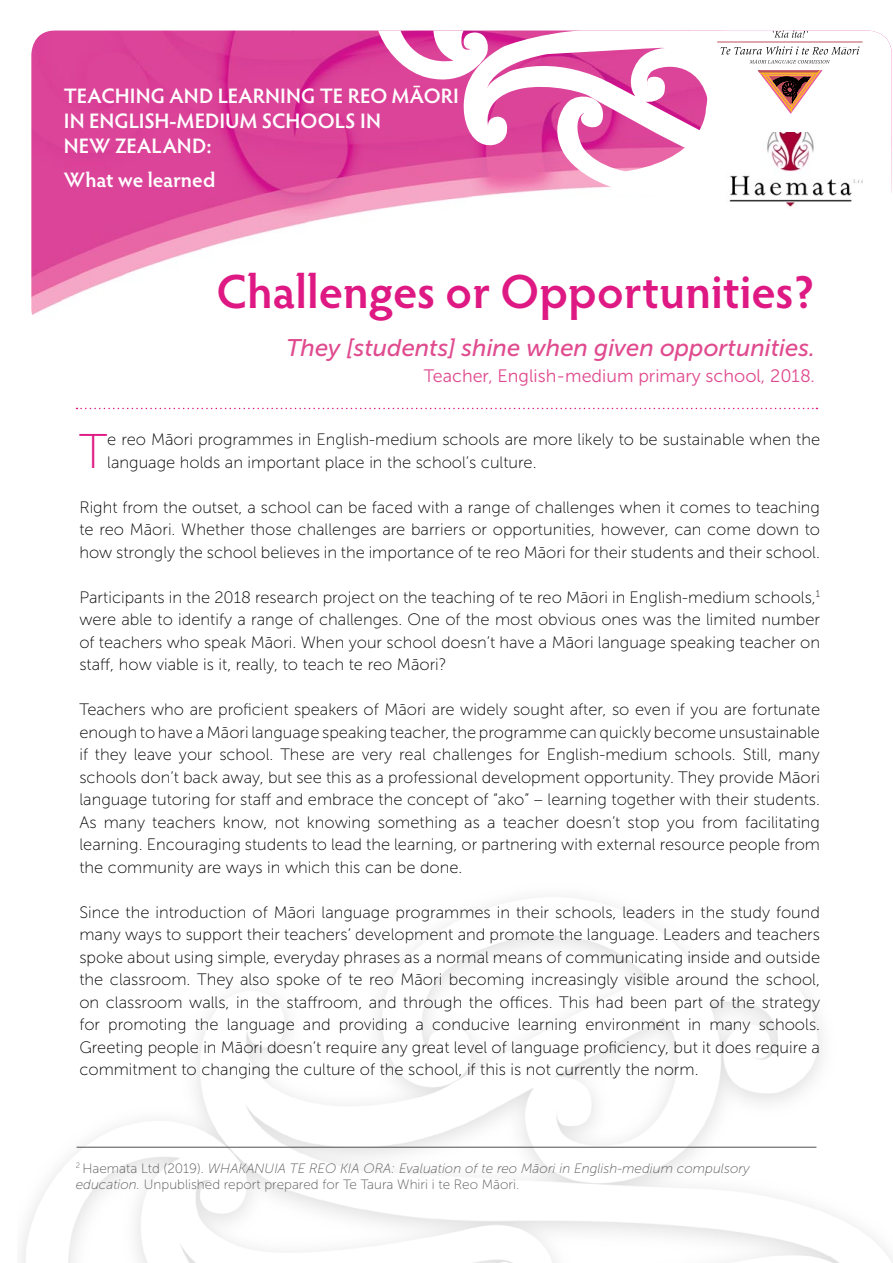
<style>
.page{position:relative;width:893px;height:1263px;background:#fff}
.page>*{position:absolute;margin:0;border:0;box-sizing:border-box;transform-origin:0 0}
.t1{font:48.6px "Museo Sans 100";color:#de1983}
.t2{font:600 48px "Hypatia Sans Pro";color:#de1983}
.t3{font:italic 24px "Museo Sans 500";color:#e04b8f}
.t4{font:600 21px/25.2px "Hypatia Sans Pro";letter-spacing:.005em;color:#fff}
.t5{font:18px "Museo Sans 300";color:#e04b8f}
.t6{font:16.5px/22.5px "Museo Sans 100";color:#000;text-align:justify}
.t7{font:italic 13.5px/16.2px "Museo Sans 100";color:#58595b}
.s1{font-style:normal}
</style>
<div class="page">
<img style="left:21px;top:918px;width:872px;height:345px">
<img style="left:31px;top:31px;width:337px;height:284px">
<svg style="left:352px;top:31px;width:260px;height:180px"></svg>
<svg style="left:612px;top:31px;width:280px;height:162px"></svg>
<svg style="left:77px;top:408px;width:740px;height:1px"></svg>
<hr style="left:77px;top:1147px;width:739px;height:1px;background:#58595b">
<img style="left:726px;top:132px;width:136px;height:75px">
<svg style="left:758px;top:71px;width:63px;height:42px"></svg>
<svg style="left:773px;top:31px;width:35px;height:7px"></svg>
<svg style="left:721px;top:46px;width:138px;height:18px"></svg>
<hr style="left:717px;top:42px;width:145px;height:1px;background:#c04f5d">
<p class="t4" style="left:64px;top:82px;width:397px">TEACHING AND LEARNING TE REO MĀORI<br>IN ENGLISH-MEDIUM SCHOOLS IN<br>NEW ZEALAND:</p>
<p class="t4" style="left:64px;top:166px;width:153px">What we learned</p>
<h2 class="t2" style="left:216px;top:258px;width:600px">Challenges or Opportunities?</h2>
<h3 class="t3" style="left:286px;top:334px;width:530px">They [students] shine when given opportunities.</h3>
<p class="t5" style="left:424px;top:366px;width:393px">Teacher, English-medium primary school, 2018.</p>
<h1 class="t1" style="left:79px;top:425px;width:30px">T</h1>
<p class="t6" style="left:107px;top:428px;width:714px">e reo Māori programmes in English-medium schools are more likely to be sustainable when the language holds an important place in the school’s culture.</p>
<p class="t6" style="left:79px;top:496px;width:742px">Right from the outset, a school can be faced with a range of challenges when it comes to teaching te reo Māori. Whether those challenges are barriers or opportunities, however, can come down to how strongly the school believes in the importance of te reo Māori for their students and their school.</p>
<p class="t6" style="left:79px;top:586px;width:742px">Participants in the 2018 research project on the teaching of te reo Māori in English-medium schools,<sup>1 </sup>were able to identify a range of challenges. One of the most obvious ones was the limited number of teachers who speak Māori. When your school doesn’t have a Māori language speaking teacher on staff, how viable is it, really, to teach te reo Māori?</p>
<p class="t6" style="left:79px;top:698px;width:742px">Teachers who are proficient speakers of Māori are widely sought after, so even if you are fortunate enough to have a Māori language speaking teacher, the programme can quickly become unsustainable if they leave your school. These are very real challenges for English-medium schools. Still, many schools don’t back away, but see this as a professional development opportunity. They provide Māori language tutoring for staff and embrace the concept of “ako” – learning together with their students.<br>As many teachers know, not knowing something as a teacher doesn’t stop you from facilitating learning. Encouraging students to lead the learning, or partnering with external resource people from the community are ways in which this can be done.</p>
<p class="t6" style="left:79px;top:901px;width:742px">Since the introduction of Māori language programmes in their schools, leaders in the study found many ways to support their teachers’ development and promote the language. Leaders and teachers spoke about using simple, everyday phrases as a normal means of communicating inside and outside the classroom. They also spoke of te reo Māori becoming increasingly visible around the school, on classroom walls, in the staffroom, and through the offices. This had been part of the strategy for promoting the language and providing a conducive learning environment in many schools.<br>Greeting people in Māori doesn’t require any great level of language proficiency, but it does require a commitment to changing the culture of the school, if this is not currently the norm.</p>
<p class="t7" style="left:76px;top:1160px;width:675px"><sup>2</sup> <span class="s1">Haemata Ltd (2019).</span> WHAKANUIA TE REO KIA ORA: Evaluation of te reo Māori in English-medium compulsory education. <span class="s1">Unpublished report prepared for Te Taura Whiri i te Reo Māori.</span></p>
</div>
